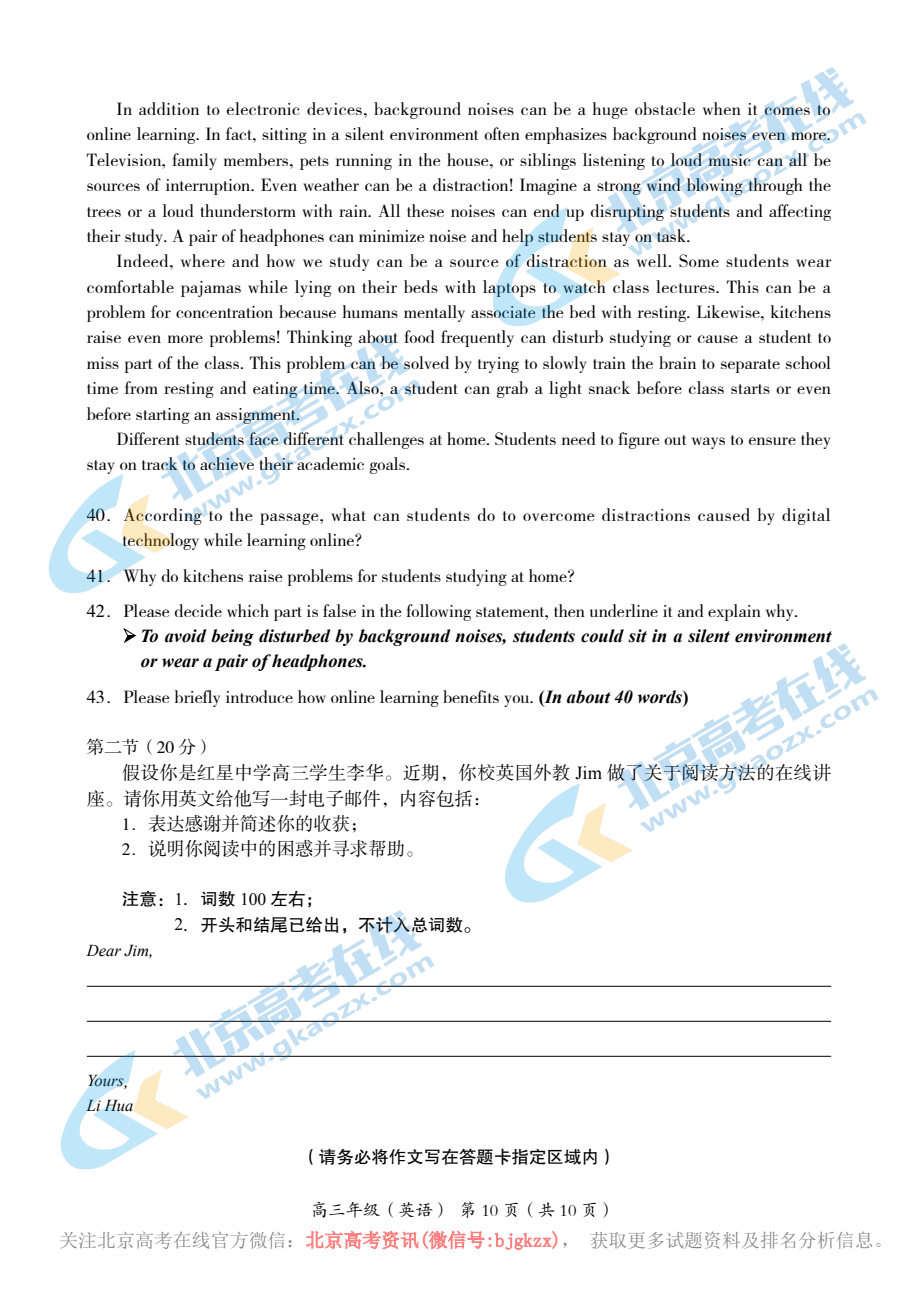
<style>
.page{position:relative;width:918px;height:1290px;background:#fff}
.page>*{position:absolute;margin:0;border:0;box-sizing:border-box;transform-origin:0 0}
.t1{font:18.9px "Sim Sun";color:#000}
.t2{font:18.38px/25.4px "FZSSK GBK1 0";color:#000;text-align:justify}
.t3{font:18.38px/25.4px "FZSSK GBK1 0";letter-spacing:.03em;color:#000}
.t4{font:italic 700 18.38px/25.4px "Times New Roman";color:#000}
.t5{font:18.38px "FZSSK GBK1 0";letter-spacing:.02em;color:#000}
.t6{font:17.5px/25.4px "FZHTK GBK1 0";color:#000}
.t7{font:17.5px "FZKTK GBK1 0";color:#000}
.t8{font:17.5px "FZSSK GBK1 0";color:#000}
.t9{font:italic 16.62px/24.5px "Times New Roman";color:#000}
.s1{font-family:"Adobe Song Std";font-weight:300;font-style:normal}
.s2{font-family:"Times New Roman";font-weight:700}
.s3{font-family:"Times New Roman";font-weight:700;font-style:italic}
.s4{font-family:"Times New Roman"}
.s5{font-size:17.5px}
.s6{font-size:18.38px}
.s7{color:#f00}
</style>
<div class="page">
<img style="left:48px;top:67px;width:831px;height:1103px">
<p class="t2" style="left:87px;top:97px;width:746px;text-indent:30px">In addition to electronic devices, background noises can be a huge obstacle when it comes to online learning. In fact, sitting in a silent environment often emphasizes background noises even more.<br>Television, family members, pets running in the house, or siblings listening to loud music can all be sources of interruption. Even weather can be a distraction! Imagine a strong wind blowing through the trees or a loud thunderstorm with rain. All these noises can end up disrupting students and affecting their study. A pair of headphones can minimize noise and help students stay on task.</p>
<p class="t2" style="left:87px;top:249px;width:746px;text-indent:30px">Indeed, where and how we study can be a source of distraction as well. Some students wear comfortable pajamas while lying on their beds with laptops to watch class lectures. This can be a problem for concentration because humans mentally associate the bed with resting. Likewise, kitchens raise even more problems! Thinking about food frequently can disturb studying or cause a student to miss part of the class. This problem can be solved by trying to slowly train the brain to separate school time from resting and eating time. Also, a student can grab a light snack before class starts or even before starting an assignment.</p>
<p class="t2" style="left:87px;top:427px;width:746px;text-indent:30px">Different students face different challenges at home. Students need to figure out ways to ensure they stay on track to achieve their academic goals.</p>
<p class="t3" style="left:123px;top:503px;width:710px;text-indent:-36px">40．According to the passage, what can students do to overcome distractions caused by digital technology while learning online?</p>
<p class="t2" style="left:87px;top:559px;width:713px;line-height:35.4px">41．Why do kitchens raise problems for students studying at home?<br>42．Please decide which part is false in the following statement, then underline it and explain why.</p>
<p class="t4" style="left:141px;top:622px;width:692px;text-indent:-54px"><span class="s1">　　</span> To avoid being disturbed by background noises, students could sit in a silent environment or wear a pair of headphones.</p>
<p class="t2" style="left:87px;top:685px;width:603px">43．Please briefly introduce how online learning benefits you. <span class="s2">(</span><span class="s3">In about 40 words</span><span class="s2">)</span></p>
<p class="t8" style="left:87px;top:738px;width:128px">第二节（20 分）</p>
<p class="t5" style="left:122px;top:763px;width:710px">假设你是红星中学高三学生李华。近期，你校英国外教 <span class="s4">Jim</span> 做了关于阅读方法的在线讲</p>
<p class="t2" style="left:87px;top:787px;width:405px">座。请你用英文给他写一封电子邮件，内容包括<span class="s5">：</span></p>
<p class="t2" style="left:122px;top:812px;width:247px"><span class="s5">1．</span>表达感谢并简述你的收获<span class="s5">；</span></p>
<p class="t2" style="left:122px;top:837px;width:303px"><span class="s5">2．</span>说明你阅读中的困惑并寻求帮助。</p>
<p class="t6" style="left:174px;top:887px;width:308px;text-indent:-52px">注意：<span class="s4">1</span>．词数 <span class="s4">100</span> 左右；<br><span class="s4">2</span>．开头和结尾已给出，不计入总词数。</p>
<p class="t9" style="left:87px;top:937px;width:68px">Dear Jim<span class="s6">,</span></p>
<p class="t9" style="left:87px;top:1068px;width:48px">Yours<span class="s6">,<br></span>Li Hua</p>
<p class="t6" style="left:301px;top:1144px;width:317px">（请务必将作文写在答题卡指定区域内）</p>
<p class="t7" style="left:311px;top:1201px;width:307px">高三年级（英语） 第 10 页（共 10 页）</p>
<p class="t1" style="left:59px;top:1230px;width:835px">关注北京高考在线官方微信：<span class="s7">北京高考资讯(微信号:bjgkzx)</span>， 获取更多试题资料及排名分析信息。</p>
</div>
